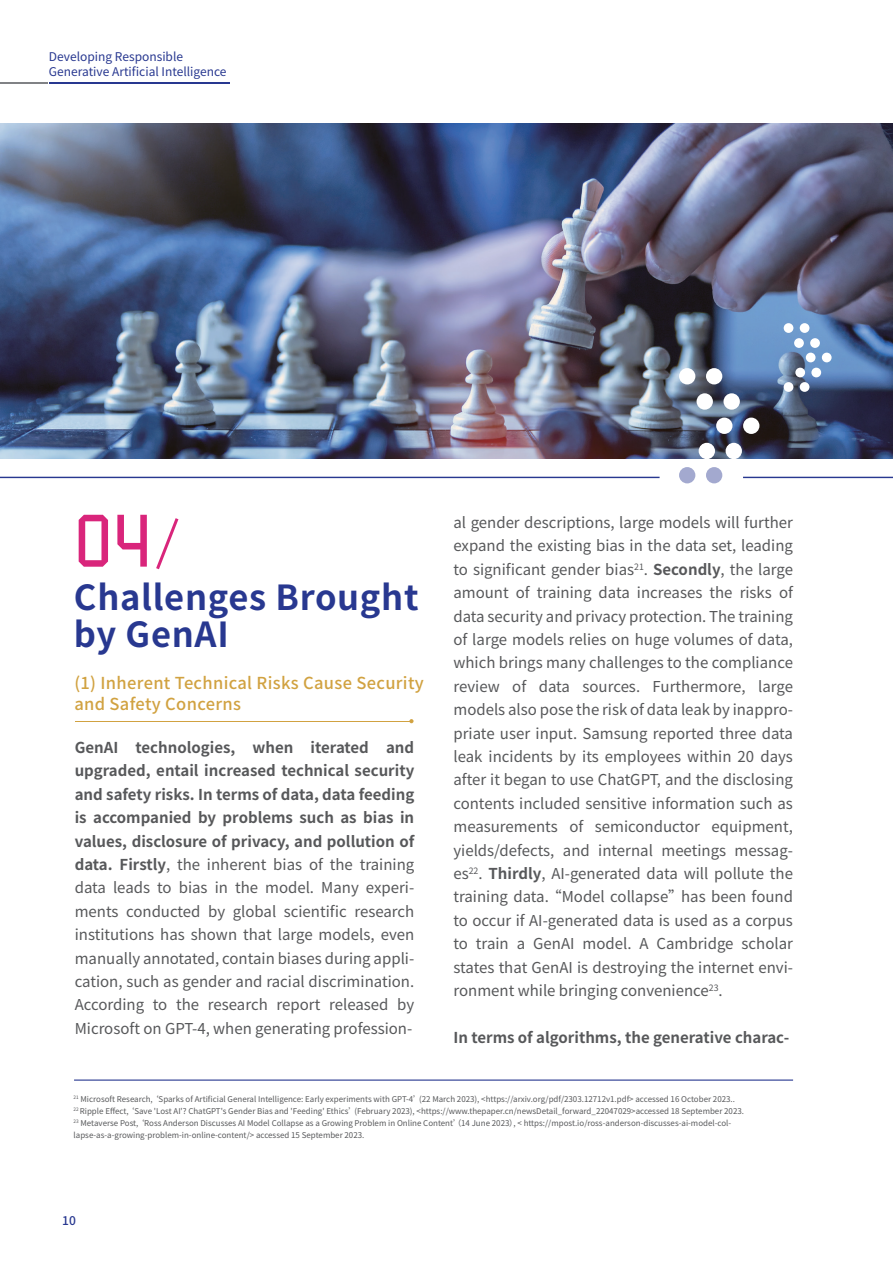
<style>
.page{position:relative;width:893px;height:1263px;background:#fff}
.page>*{position:absolute;margin:0;border:0;box-sizing:border-box;transform-origin:0 0}
.t1{font:72px "zcoolqingkehuangyouti";color:#d9257b}
.t2{font:700 34.5px/36.5px "Source Han Sans CN";letter-spacing:.02em;color:#283890}
.t3{font:500 16.5px/21.6px "Source Han Sans CN";letter-spacing:.02em;color:#d1a241}
.t4{font:15px/23.4px "Source Han Sans CN";color:#57585a;text-align:justify}
.t5{font:700 15px "Source Han Sans CN";color:#57585a}
.t6{font:12px/14.4px "Source Han Sans CN";color:#283890}
.t7{font:500 12px "Source Han Sans CN";color:#283890}
.t8{font:7.95px/12px "Source Han Sans CN";color:#57585a}
.s1{font-weight:700}
</style>
<div class="page">
<img style="left:0;top:123px;width:893px;height:336px">
<hr style="left:0;top:477px;width:660px;height:1px;background:#283890">
<hr style="left:743px;top:477px;width:150px;height:1px;background:#283890">
<div style="left:679px;top:368px;width:16px;height:16px;background:#fff;border-radius:50%"></div>
<div style="left:706px;top:368px;width:16px;height:16px;background:#fff;border-radius:50%"></div>
<div style="left:696px;top:393px;width:17px;height:17px;background:#fff;border-radius:50%"></div>
<div style="left:723px;top:393px;width:17px;height:17px;background:#fff;border-radius:50%"></div>
<div style="left:716px;top:418px;width:16px;height:16px;background:#fff;border-radius:50%"></div>
<div style="left:743px;top:418px;width:16px;height:16px;background:#fff;border-radius:50%"></div>
<div style="left:726px;top:443px;width:16px;height:16px;background:#fff;border-radius:50%"></div>
<div style="left:699px;top:443px;width:16px;height:16px;background:#fff;border-radius:50%"></div>
<div style="left:706px;top:467px;width:16px;height:16px;background:#a3a9cf;border-radius:50%"></div>
<div style="left:679px;top:467px;width:16px;height:16px;background:#a3a9cf;border-radius:50%"></div>
<div style="left:784px;top:323px;width:9px;height:10px;background:#fff;border-radius:50%"></div>
<div style="left:800px;top:323px;width:9px;height:10px;background:#fff;border-radius:50%"></div>
<div style="left:794px;top:338px;width:10px;height:10px;background:#fff;border-radius:50%"></div>
<div style="left:810px;top:338px;width:10px;height:10px;background:#fff;border-radius:50%"></div>
<div style="left:806px;top:353px;width:9px;height:9px;background:#fff;border-radius:50%"></div>
<div style="left:822px;top:353px;width:10px;height:9px;background:#fff;border-radius:50%"></div>
<div style="left:811px;top:368px;width:10px;height:9px;background:#fff;border-radius:50%"></div>
<div style="left:795px;top:368px;width:10px;height:9px;background:#fff;border-radius:50%"></div>
<div style="left:800px;top:382px;width:9px;height:10px;background:#fff;border-radius:50%"></div>
<div style="left:784px;top:382px;width:9px;height:10px;background:#fff;border-radius:50%"></div>
<hr style="left:74px;top:1079px;width:719px;height:2px;background:#283890">
<hr style="left:75px;top:721px;width:337px;height:1px;background:#d1a241">
<svg style="left:409px;top:719px;width:5px;height:4px"></svg>
<svg style="left:156px;top:518px;width:23px;height:52px"></svg>
<hr style="left:49px;top:82px;width:181px;height:2px;background:#283890">
<hr style="left:0;top:82px;width:47px;height:2px;background:#808285">
<p class="t6" style="left:49px;top:50px;width:179px">Developing Responsible<br>Generative Artificial Intelligence</p>
<h1 class="t1" style="left:74px;top:502px;width:79px">04</h1>
<p class="t4" style="left:453px;top:511px;width:341px">al gender descriptions, large models will further expand the existing bias in the data set, leading to significant gender bias<sup>21</sup>. <span class="s1">Secondly</span>, the large amount of training data increases the risks of data security and privacy protection. The training of large models relies on huge volumes of data, which brings many challenges to the compliance review of data sources. Furthermore, large models also pose the risk of data leak by inappro&shy;priate user input. Samsung reported three data leak incidents by its employees within 20 days after it began to use ChatGPT, and the disclosing contents included sensitive information such as measurements of semiconductor equipment, yields/defects, and internal meetings messag&shy;es<sup>22</sup>. <span class="s1">Thirdly</span>, AI-generated data will pollute the training data. “Model collapse”has been found to occur if AI-generated data is used as a corpus to train a GenAI model. A Cambridge scholar states that GenAI is destroying the internet envi&shy;ronment while bringing convenience<sup>23</sup>.</p>
<p class="t5" style="left:453px;top:1029px;width:337px">In terms of algorithms, the generative charac-</p>
<h2 class="t2" style="left:74px;top:580px;width:346px">Challenges Brought by GenAI</h2>
<p class="t3" style="left:74px;top:672px;width:351px">(1) Inherent Technical Risks Cause Security and Safety Concerns</p>
<p class="t4" style="left:75px;top:736px;width:341px"><span class="s1">GenAI technologies, when iterated and upgraded, entail increased technical security and safety risks. In terms of data, data feeding is accompanied by problems such as bias in values, disclosure of privacy, and pollution of data. Firstly</span>, the inherent bias of the training data leads to bias in the model. Many experi&shy;ments conducted by global scientific research institutions has shown that large models, even manually annotated, contain biases during appli&shy;cation, such as gender and racial discrimination.<br>According to the research report released by Microsoft on GPT-4, when generating profession-</p>
<p class="t8" style="left:74px;top:1093px;width:672px"><sup>21</sup> Microsoft Research, ‘Sparks of Artificial General Intelligence: Early experiments with GPT-4’(22 March 2023), &lt;https://arxiv.org/pdf/2303.12712v1.pdf&gt; accessed 16 October 2023..<br><sup>22</sup> Ripple Effect, ‘Save 'Lost AI'? ChatGPT's Gender Bias and 'Feeding' Ethics’(February 2023), &lt;https://www.thepaper.cn/newsDetail_forward_22047029&gt;accessed 18 September 2023.<br><sup>23</sup> Metaverse Post, ‘Ross Anderson Discusses AI Model Collapse as a Growing Problem in Online Content’（14 June 2023）, &lt; https://mpost.io/ross-anderson-discusses-ai-model-col&shy;lapse-as-a-growing-problem-in-online-content/&gt; accessed 15 September 2023.</p>
<p class="t7" style="left:62px;top:1213px;width:15px">10</p>
</div>
